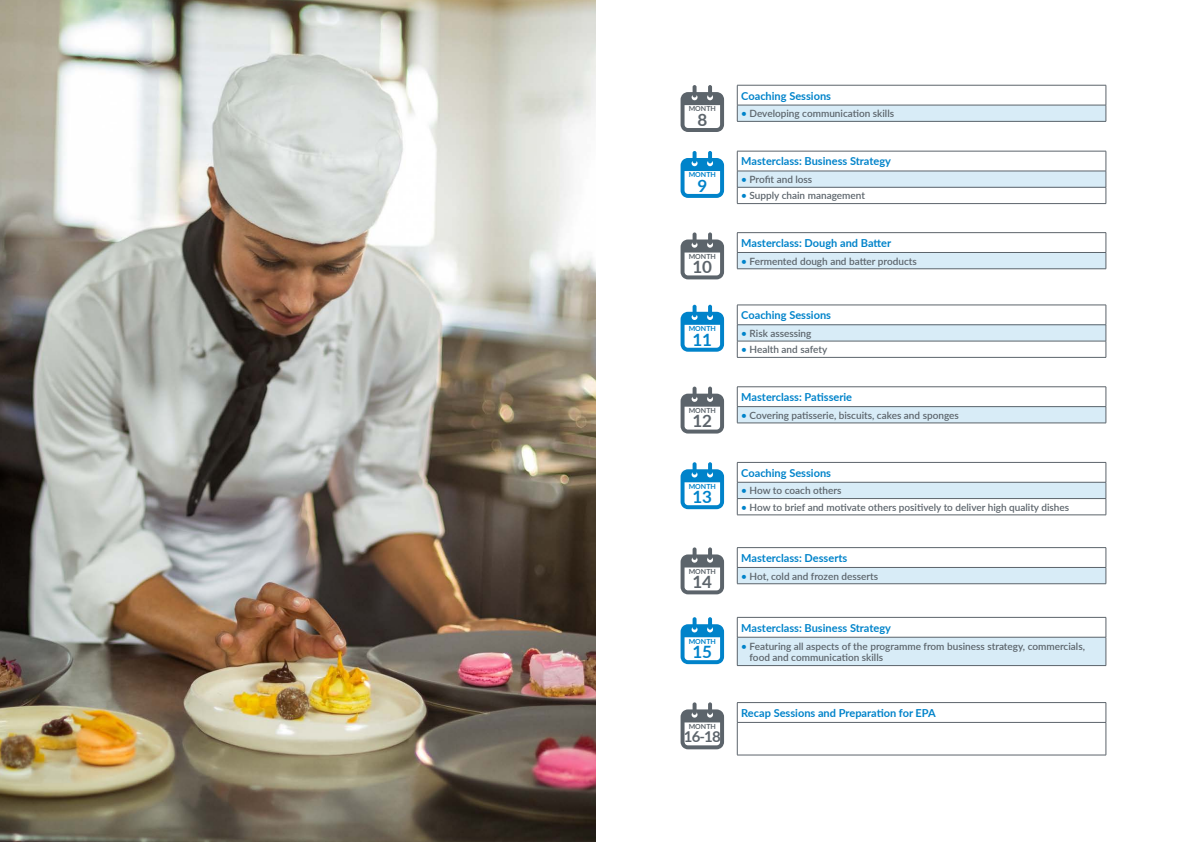
<style>
.page{position:relative;width:1191px;height:842px;background:#fff}
.page>*{position:absolute;margin:0;border:0;box-sizing:border-box;transform-origin:0 0}
.t1{font:700 17px "Lato";color:#5c646b}
.t2{font:700 17px "Lato";color:#0083ca}
.t3{font:700 15px "Lato";color:#5c646b}
.t4{font:700 11px "Lato";color:#0083ca}
.t5{font:600 10px/11px "Lato";color:#5c646b}
.t6{font:700 7px "Lato";color:#5c646b}
.t7{font:700 7px "Lato";color:#0083ca}
.s1{color:#0083ca}
</style>
<div class="page">
<div style="left:737px;top:252px;width:369px;height:17px;background:#d8ecf7"></div>
<hr style="left:737px;top:232px;width:369px;height:1px;background:#5c646b">
<hr style="left:737px;top:252px;width:369px;height:1px;background:#5c646b">
<svg style="left:737px;top:233px;width:1px;height:36px"></svg>
<svg style="left:1105px;top:233px;width:1px;height:36px"></svg>
<hr style="left:737px;top:269px;width:369px;height:1px;background:#5c646b">
<div style="left:737px;top:567px;width:369px;height:17px;background:#d8ecf7"></div>
<hr style="left:737px;top:547px;width:369px;height:1px;background:#5c646b">
<hr style="left:737px;top:567px;width:369px;height:1px;background:#5c646b">
<svg style="left:737px;top:548px;width:1px;height:36px"></svg>
<svg style="left:1105px;top:548px;width:1px;height:36px"></svg>
<hr style="left:737px;top:584px;width:369px;height:1px;background:#5c646b">
<div style="left:737px;top:407px;width:369px;height:16px;background:#d8ecf7"></div>
<hr style="left:737px;top:387px;width:369px;height:1px;background:#5c646b">
<hr style="left:737px;top:406px;width:369px;height:1px;background:#5c646b">
<svg style="left:737px;top:387px;width:1px;height:36px"></svg>
<svg style="left:1105px;top:387px;width:1px;height:36px"></svg>
<hr style="left:737px;top:423px;width:369px;height:1px;background:#5c646b">
<svg style="left:680px;top:232px;width:44px;height:47px"></svg>
<svg style="left:680px;top:547px;width:44px;height:47px"></svg>
<svg style="left:680px;top:387px;width:44px;height:47px"></svg>
<div style="left:737px;top:105px;width:369px;height:16px;background:#d8ecf7"></div>
<hr style="left:737px;top:85px;width:369px;height:1px;background:#5c646b">
<hr style="left:737px;top:105px;width:369px;height:1px;background:#5c646b">
<svg style="left:737px;top:85px;width:1px;height:36px"></svg>
<svg style="left:1105px;top:85px;width:1px;height:36px"></svg>
<hr style="left:737px;top:121px;width:369px;height:1px;background:#5c646b">
<svg style="left:680px;top:85px;width:44px;height:47px"></svg>
<svg style="left:737px;top:702px;width:369px;height:53px"></svg>
<hr style="left:737px;top:722px;width:369px;height:1px;background:#5c646b">
<hr style="left:737px;top:723px;width:1px;height:32px;background:#5c646b">
<hr style="left:1105px;top:723px;width:1px;height:32px;background:#5c646b">
<hr style="left:737px;top:755px;width:369px;height:1px;background:#5c646b">
<svg style="left:680px;top:702px;width:44px;height:47px"></svg>
<svg style="left:737px;top:151px;width:369px;height:52px"></svg>
<hr style="left:737px;top:203px;width:369px;height:1px;background:#5c646b">
<div style="left:737px;top:637px;width:369px;height:28px;background:#d8ecf7"></div>
<hr style="left:737px;top:617px;width:369px;height:1px;background:#5c646b">
<hr style="left:737px;top:637px;width:369px;height:1px;background:#5c646b">
<svg style="left:737px;top:617px;width:1px;height:48px"></svg>
<svg style="left:1105px;top:617px;width:1px;height:48px"></svg>
<hr style="left:737px;top:665px;width:369px;height:1px;background:#5c646b">
<svg style="left:737px;top:305px;width:369px;height:52px"></svg>
<hr style="left:737px;top:357px;width:369px;height:1px;background:#5c646b">
<svg style="left:737px;top:462px;width:369px;height:53px"></svg>
<hr style="left:737px;top:515px;width:369px;height:1px;background:#5c646b">
<svg style="left:680px;top:151px;width:44px;height:47px"></svg>
<svg style="left:680px;top:617px;width:44px;height:47px"></svg>
<svg style="left:680px;top:305px;width:44px;height:47px"></svg>
<svg style="left:680px;top:462px;width:44px;height:47px"></svg>
<img style="left:0;top:0;width:595px;height:842px">
<p class="t6" style="left:688px;top:104px;width:29px">MONTH</p>
<h1 class="t1" style="left:697px;top:107px;width:11px">8</h1>
<p class="t7" style="left:688px;top:170px;width:29px">MONTH</p>
<h1 class="t2" style="left:697px;top:173px;width:11px">9</h1>
<p class="t6" style="left:688px;top:251px;width:29px">MONTH</p>
<h1 class="t1" style="left:692px;top:255px;width:21px">10</h1>
<p class="t7" style="left:688px;top:323px;width:29px">MONTH</p>
<h1 class="t2" style="left:692px;top:327px;width:21px">11</h1>
<p class="t6" style="left:688px;top:405px;width:29px">MONTH</p>
<h1 class="t1" style="left:692px;top:409px;width:21px">12</h1>
<p class="t7" style="left:688px;top:481px;width:29px">MONTH</p>
<h1 class="t2" style="left:692px;top:484px;width:21px">13</h1>
<p class="t6" style="left:688px;top:566px;width:29px">MONTH</p>
<h1 class="t1" style="left:692px;top:570px;width:21px">14</h1>
<p class="t7" style="left:688px;top:636px;width:29px">MONTH</p>
<h1 class="t2" style="left:692px;top:639px;width:21px">15</h1>
<p class="t6" style="left:688px;top:721px;width:29px">MONTH</p>
<h2 class="t3" style="left:684px;top:726px;width:38px">16-18</h2>
<p class="t4" style="left:741px;top:87px;width:91px">Coaching Sessions</p>
<p class="t5" style="left:741px;top:108px;width:154px"><span class="s1">•</span> Developing communication skills</p>
<p class="t4" style="left:741px;top:153px;width:151px">Masterclass: Business Strategy</p>
<p class="t5" style="left:741px;top:174px;width:73px"><span class="s1">•</span> Profit and loss</p>
<p class="t5" style="left:741px;top:190px;width:125px"><span class="s1">•</span> Supply chain management</p>
<p class="t4" style="left:741px;top:235px;width:151px">Masterclass: Dough and Batter</p>
<p class="t5" style="left:741px;top:255px;width:177px"><span class="s1">•</span> Fermented dough and batter products</p>
<p class="t4" style="left:741px;top:307px;width:91px">Coaching Sessions</p>
<p class="t5" style="left:741px;top:327px;width:72px"><span class="s1">•</span> Risk assessing</p>
<p class="t5" style="left:741px;top:344px;width:87px"><span class="s1">•</span> Health and safety</p>
<p class="t4" style="left:741px;top:389px;width:112px">Masterclass: Patisserie</p>
<p class="t5" style="left:741px;top:409px;width:219px"><span class="s1">•</span> Covering patisserie, biscuits, cakes and sponges</p>
<p class="t4" style="left:741px;top:465px;width:91px">Coaching Sessions</p>
<p class="t5" style="left:741px;top:485px;width:102px"><span class="s1">•</span> How to coach others</p>
<p class="t5" style="left:741px;top:501px;width:329px"><span class="s1">•</span> How to brief and motivate others positively to deliver high quality dishes</p>
<p class="t4" style="left:741px;top:550px;width:108px">Masterclass: Desserts</p>
<p class="t5" style="left:741px;top:570px;width:138px"><span class="s1">•</span> Hot, cold and frozen desserts</p>
<p class="t4" style="left:741px;top:620px;width:151px">Masterclass: Business Strategy</p>
<p class="t5" style="left:749px;top:640px;width:337px;text-indent:-8px"><span class="s1">•</span> Featuring all aspects of the programme from business strategy, commercials, food and communication skills</p>
<p class="t4" style="left:741px;top:705px;width:196px">Recap Sessions and Preparation for EPA</p>
</div>
